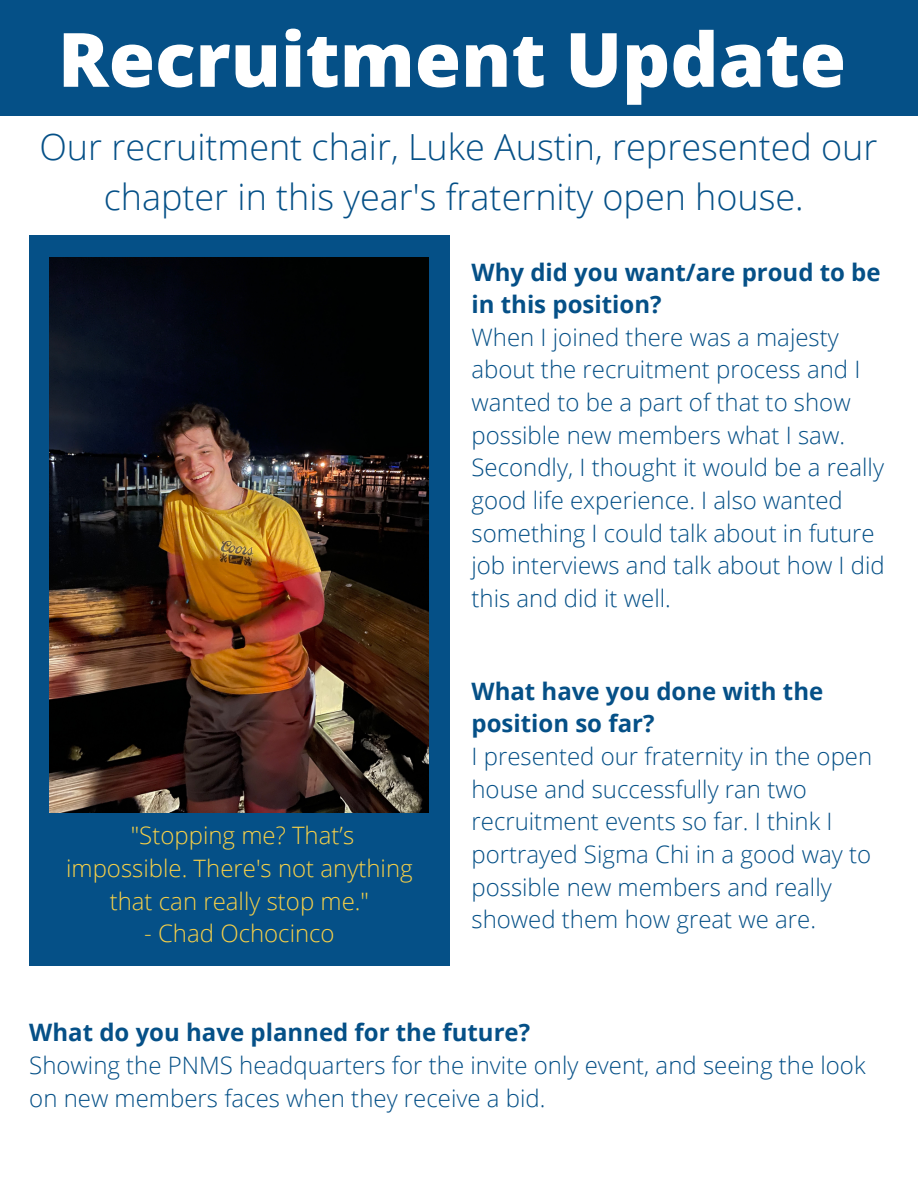
<style>
.page{position:relative;width:918px;height:1188px;background:#fff}
.page>*{position:absolute;margin:0;border:0;box-sizing:border-box;transform-origin:0 0}
.t1{font:800 75px "Open Sans";color:#fff}
.t2{font:300 36px/49.5px "Open Sans";color:#055087;text-align:center}
.t3{font:300 24px/32.7px "Open Sans";color:#055087}
.t4{font:700 24px/32.7px "Open Sans";color:#055087}
.t5{font:300 24px/32.7px "Open Sans";color:#f7d048;text-align:center}
</style>
<div class="page">
<div style="left:0;top:0;width:918px;height:116px;background:#055087"></div>
<div style="left:29px;top:235px;width:421px;height:731px;background:#055087"></div>
<img style="left:50px;top:257px;width:379px;height:556px">
<h1 class="t1" style="left:58px;top:7px;width:790px">Recruitment Update</h1>
<h2 class="t2" style="left:39px;top:122px;width:840px">Our recruitment chair, Luke Austin, represented our chapter in this year's fraternity open house.</h2>
<p class="t5" style="left:66px;top:819px;width:348px">"Stopping me? That’s impossible. There's not anything that can really stop me."</p>
<p class="t5" style="left:144px;top:916px;width:192px">- Chad Ochocinco</p>
<p class="t4" style="left:472px;top:255px;width:411px">Why did you want/are proud to be in this position?</p>
<p class="t3" style="left:472px;top:320px;width:415px">When I joined there was a majesty about the recruitment process and I wanted to be a part of that to show possible new members what I saw.<br>Secondly, I thought it would be a really good life experience. I also wanted something I could talk about in future job interviews and talk about how I did this and did it well.</p>
<p class="t4" style="left:472px;top:674px;width:353px">What have you done with the position so far?</p>
<p class="t3" style="left:472px;top:739px;width:402px">I presented our fraternity in the open house and successfully ran two recruitment events so far. I think I portrayed Sigma Chi in a good way to possible new members and really showed them how great we are.</p>
<p class="t4" style="left:29px;top:1016px;width:502px">What do you have planned for the future?</p>
<p class="t3" style="left:29px;top:1048px;width:838px">Showing the PNMS headquarters for the invite only event, and seeing the look on new members faces when they receive a bid.</p>
</div>
